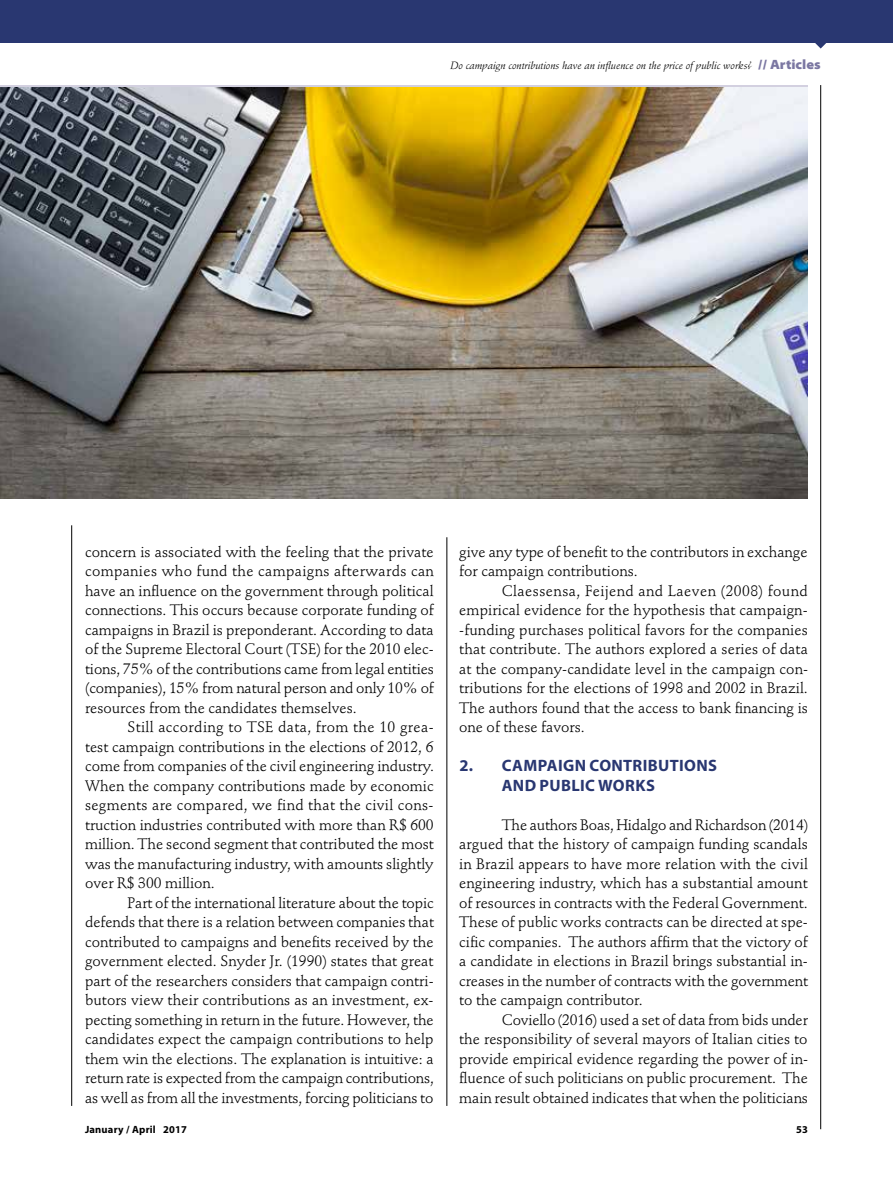
<style>
.page{position:relative;width:893px;height:1191px;background:#fff}
.page>*{position:absolute;margin:0;border:0;box-sizing:border-box;transform-origin:0 0}
.t1{font:700 16.5px/19.5px "Myriad Pro";letter-spacing:.025em;color:#293771}
.t2{font:15px/19.5px "Stempel Schneidler Std";color:#000;text-align:justify}
.t3{font:italic 10.5px "Stempel Schneidler Std";color:#000}
.t4{font:700 10.5px "Myriad Pro";letter-spacing:.02em;color:#000}
.s1{font-family:"Myriad Pro";font-weight:900;font-style:normal;font-stretch:semi-expanded;font-size:13.5px;color:#7b77a2}
</style>
<div class="page">
<svg style="left:815px;top:43px;width:11px;height:6px"></svg>
<div style="left:0;top:0;width:893px;height:43px;background:#293771"></div>
<hr style="left:71px;top:525px;width:1px;height:581px;background:#000">
<hr style="left:820px;top:85px;width:1px;height:1044px;background:#000">
<hr style="left:446px;top:537px;width:1px;height:569px;background:#000">
<img style="left:0;top:88px;width:808px;height:410px">
<p class="t3" style="left:450px;top:59px;width:372px">Do campaign contributions have an influence on the price of public works? <span class="s1">// Articles</span></p>
<p class="t2" style="left:85px;top:542px;width:350px">concern is associated with the feeling that the private companies who fund the campaigns afterwards can have an influence on the government through political connections. This occurs because corporate funding of campaigns in Brazil is preponderant. According to data of the Supreme Electoral Court (TSE) for the 2010 elec&shy;tions, 75% of the contributions came from legal entities (companies), 15% from natural person and only 10% of resources from the candidates themselves.</p>
<p class="t2" style="left:85px;top:717px;width:350px;text-indent:43px">Still according to TSE data, from the 10 grea&shy;test campaign contributions in the elections of 2012, 6 come from companies of the civil engineering industry.<br>When the company contributions made by economic segments are compared, we find that the civil cons&shy;truction industries contributed with more than R$ 600 million. The second segment that contributed the most was the manufacturing industry, with amounts slightly over R$ 300 million.</p>
<p class="t2" style="left:85px;top:893px;width:350px;text-indent:43px">Part of the international literature about the topic defends that there is a relation between companies that contributed to campaigns and benefits received by the government elected. Snyder Jr. (1990) states that great part of the researchers considers that campaign contri&shy;butors view their contributions as an investment, ex&shy;pecting something in return in the future. However, the candidates expect the campaign contributions to help them win the elections. The explanation is intuitive: a return rate is expected from the campaign contributions, as well as from all the investments, forcing politicians to</p>
<p class="t2" style="left:459px;top:542px;width:350px">give any type of benefit to the contributors in exchange for campaign contributions.</p>
<p class="t2" style="left:459px;top:581px;width:350px;text-indent:43px">Claessensa, Feijend and Laeven (2008) found empirical evidence for the hypothesis that campaign--funding purchases political favors for the companies that contribute. The authors explored a series of data at the company-candidate level in the campaign con&shy;tributions for the elections of 1998 and 2002 in Brazil.<br>The authors found that the access to bank financing is one of these favors.</p>
<p class="t1" style="left:502px;top:755px;width:217px;text-indent:-43px">2. CAMPAIGN CONTRIBUTIONS<br>AND PUBLIC WORKS</p>
<p class="t2" style="left:459px;top:815px;width:350px;text-indent:43px">The authors Boas, Hidalgo and Richardson (2014) argued that the history of campaign funding scandals in Brazil appears to have more relation with the civil engineering industry, which has a substantial amount of resources in contracts with the Federal Government.<br>These of public works contracts can be directed at spe&shy;cific companies. The authors affirm that the victory of a candidate in elections in Brazil brings substantial in&shy;creases in the number of contracts with the government to the campaign contributor.</p>
<p class="t2" style="left:459px;top:1010px;width:350px;text-indent:43px">Coviello (2016) used a set of data from bids under the responsibility of several mayors of Italian cities to provide empirical evidence regarding the power of in&shy;fluence of such politicians on public procurement. The main result obtained indicates that when the politicians</p>
<p class="t4" style="left:85px;top:1122px;width:103px">January / April 2017</p>
<p class="t4" style="left:796px;top:1122px;width:13px">53</p>
</div>
